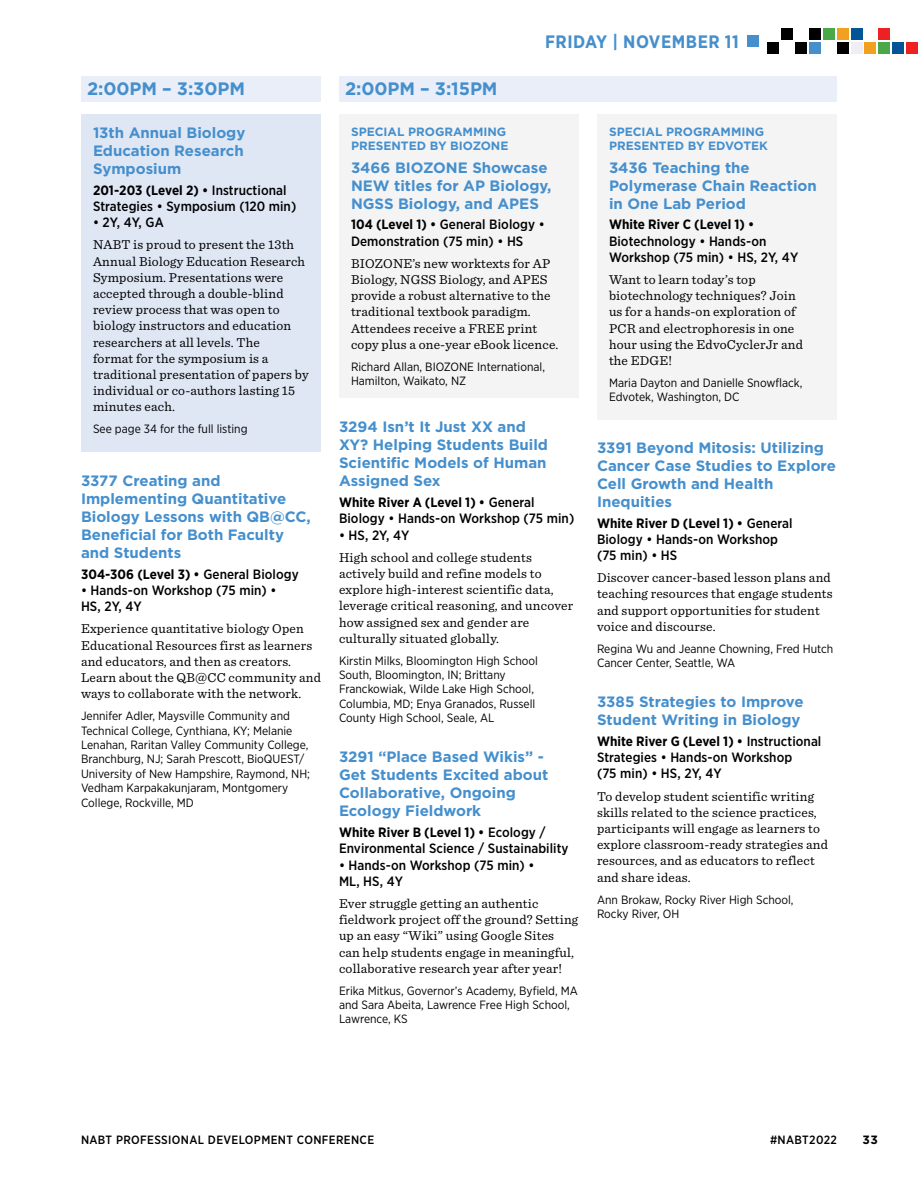
<style>
.page{position:relative;width:918px;height:1188px;background:#fff}
.page>*{position:absolute;margin:0;border:0;box-sizing:border-box;transform-origin:0 0}
.t1{font:700 18px "Gotham";letter-spacing:-.005em;color:#458fcd}
.t2{font:700 18px "Gotham Narrow";letter-spacing:.03em;color:#458fcd}
.t3{font:700 15px/18px "Gotham";color:#458fcd}
.t4{font:13.5px/16.2px "Sentinel";letter-spacing:.015em;color:#000}
.t5{font:500 13.5px/16.2px "Gotham Narrow";letter-spacing:.005em;color:#000}
.t6{font:700 13.5px "Gotham Narrow";letter-spacing:.005em;color:#000}
.t7{font:12px/14.4px "Gotham Narrow";color:#000}
.t8{font:700 12px/14.4px "Gotham";color:#458fcd}
.t9{font:500 12px "Gotham Narrow";letter-spacing:.03em;color:#000}
.t10{font:700 12px "Gotham";color:#000}
.s1{font-weight:700}
.s2{font-weight:500}
</style>
<div class="page">
<div style="left:907px;top:42px;width:11px;height:11px;background:#ed2124"></div>
<div style="left:795px;top:42px;width:12px;height:11px;background:#000"></div>
<div style="left:851px;top:29px;width:11px;height:11px;background:#035595"></div>
<div style="left:851px;top:42px;width:11px;height:11px;background:#eeeef4"></div>
<div style="left:879px;top:29px;width:11px;height:11px;background:#ed2124"></div>
<div style="left:879px;top:42px;width:11px;height:11px;background:#49a948"></div>
<div style="left:767px;top:42px;width:12px;height:11px;background:#000"></div>
<div style="left:823px;top:29px;width:11px;height:11px;background:#49a948"></div>
<div style="left:781px;top:29px;width:12px;height:11px;background:#000"></div>
<div style="left:893px;top:42px;width:11px;height:11px;background:#035595"></div>
<div style="left:837px;top:29px;width:11px;height:11px;background:#f1a01f"></div>
<div style="left:837px;top:42px;width:11px;height:11px;background:#000"></div>
<div style="left:865px;top:42px;width:11px;height:11px;background:#f1a01f"></div>
<div style="left:809px;top:29px;width:11px;height:11px;background:#000"></div>
<div style="left:809px;top:42px;width:11px;height:11px;background:#458fcd"></div>
<div style="left:747px;top:35px;width:12px;height:12px;background:#458fcd"></div>
<div style="left:81px;top:76px;width:240px;height:26px;background:#e9eef8"></div>
<div style="left:81px;top:114px;width:240px;height:338px;background:#dfe7f5"></div>
<div style="left:339px;top:76px;width:498px;height:26px;background:#e9eef8"></div>
<div style="left:339px;top:114px;width:240px;height:284px;background:#f4f4f5"></div>
<div style="left:597px;top:114px;width:240px;height:306px;background:#f4f4f5"></div>
<h1 class="t1" style="left:87px;top:77px;width:159px">2:00PM – 3:30PM</h1>
<p class="t3" style="left:93px;top:124px;width:154px;text-align:justify">13th Annual Biology Education Research Symposium</p>
<p class="t5" style="left:93px;top:182px;width:205px"><span class="s1">201-203 (Level 2) •</span> Instructional<br>Strategies • Symposium (120 min)</p>
<p class="t5" style="left:93px;top:214px;width:72px">• 2Y, 4Y, GA</p>
<p class="t4" style="left:93px;top:236px;width:217px">NABT is proud to present the 13th<br>Annual Biology Education Research<br>Symposium. Presentations were accepted through a double-blind review process that was open to biology instructors and education researchers at all levels. The<br>format for the symposium is a traditional presentation of papers by individual or co-authors lasting 15 minutes each.</p>
<p class="t7" style="left:93px;top:422px;width:156px">See page 34 for the full listing</p>
<p class="t3" style="left:81px;top:472px;width:231px">3377 Creating and<br>Implementing Quantitative<br>Biology Lessons with QB@CC,<br>Beneficial for Both Faculty and Students</p>
<p class="t6" style="left:81px;top:565px;width:219px">304-306 (Level 3) • <span class="s2">General Biology</span></p>
<p class="t5" style="left:81px;top:582px;width:197px">• Hands-on Workshop (75 min) •<br>HS, 2Y, 4Y</p>
<p class="t4" style="left:81px;top:620px;width:241px">Experience quantitative biology Open Educational Resources first as learners and educators, and then as creators.<br>Learn about the QB@CC community and ways to collaborate with the network.</p>
<p class="t7" style="left:81px;top:708px;width:231px">Jennifer Adler, Maysville Community and Technical College, Cynthiana, KY; Melanie Lenahan, Raritan Valley Community College, Branchburg, NJ; Sarah Prescott, BioQUEST/ University of New Hampshire, Raymond, NH; Vedham Karpakakunjaram, Montgomery College, Rockville, MD</p>
<h1 class="t2" style="left:545px;top:30px;width:195px">FRIDAY | NOVEMBER 11</h1>
<h1 class="t1" style="left:345px;top:77px;width:154px">2:00PM – 3:15PM</h1>
<p class="t8" style="left:351px;top:124px;width:159px">SPECIAL PROGRAMMING<br>PRESENTED BY BIOZONE</p>
<p class="t3" style="left:351px;top:158px;width:202px">3466 BIOZONE Showcase<br>NEW titles for AP Biology,<br>NGSS Biology, and APES</p>
<p class="t5" style="left:351px;top:216px;width:195px"><span class="s1">104 (Level 1) •</span> General Biology •<br>Demonstration (75 min) • HS</p>
<p class="t4" style="left:351px;top:254px;width:209px">BIOZONE’s new worktexts for AP<br>Biology, NGSS Biology, and APES provide a robust alternative to the traditional textbook paradigm.<br>Attendees receive a FREE print copy plus a one-year eBook licence.</p>
<p class="t7" style="left:351px;top:359px;width:196px">Richard Allan, BIOZONE International,<br>Hamilton, Waikato, NZ</p>
<p class="t3" style="left:339px;top:418px;width:211px">3294 Isn’t It Just XX and<br>XY? Helping Students Build<br>Scientific Models of Human<br>Assigned Sex</p>
<p class="t5" style="left:339px;top:494px;width:237px"><span class="s1">White River A (Level 1) •</span> General<br>Biology • Hands-on Workshop (75 min)</p>
<p class="t5" style="left:339px;top:526px;width:72px">• HS, 2Y, 4Y</p>
<p class="t4" style="left:339px;top:548px;width:236px">High school and college students actively build and refine models to explore high-interest scientific data, leverage critical reasoning, and uncover how assigned sex and gender are culturally situated globally.</p>
<p class="t7" style="left:339px;top:653px;width:200px">Kirstin Milks, Bloomington High School South, Bloomington, IN; Brittany Franckowiak, Wilde Lake High School, Columbia, MD; Enya Granados, Russell County High School, Seale, AL</p>
<p class="t3" style="left:339px;top:748px;width:211px">3291 “Place Based Wikis” -<br>Get Students Excited about<br>Collaborative, Ongoing<br>Ecology Fieldwork</p>
<p class="t5" style="left:339px;top:824px;width:231px"><span class="s1">White River B (Level 1) •</span> Ecology /<br>Environmental Science / Sustainability</p>
<p class="t5" style="left:339px;top:856px;width:197px">• Hands-on Workshop (75 min) •<br>ML, HS, 4Y</p>
<p class="t4" style="left:339px;top:894px;width:241px">Ever struggle getting an authentic fieldwork project off the ground? Setting up an easy “Wiki” using Google Sites can help students engage in meaningful, collaborative research year after year!</p>
<p class="t7" style="left:339px;top:983px;width:240px">Erika Mitkus, Governor’s Academy, Byfield, MA and Sara Abeita, Lawrence Free High School,<br>Lawrence, KS</p>
<p class="t8" style="left:609px;top:124px;width:160px">SPECIAL PROGRAMMING<br>PRESENTED BY EDVOTEK</p>
<p class="t3" style="left:609px;top:158px;width:209px">3436 Teaching the<br>Polymerase Chain Reaction in One Lab Period</p>
<p class="t6" style="left:609px;top:216px;width:147px">White River C (Level 1) •</p>
<p class="t5" style="left:609px;top:233px;width:191px">Biotechnology • Hands-on<br>Workshop (75 min) • HS, 2Y, 4Y</p>
<p class="t4" style="left:609px;top:271px;width:196px">Want to learn today’s top biotechnology techniques? Join us for a hands-on exploration of<br>PCR and electrophoresis in one hour using the EdvoCyclerJr and the EDGE!</p>
<p class="t7" style="left:609px;top:375px;width:195px">Maria Dayton and Danielle Snowflack,<br>Edvotek, Washington, DC</p>
<p class="t3" style="left:597px;top:439px;width:240px">3391 Beyond Mitosis: Utilizing<br>Cancer Case Studies to Explore<br>Cell Growth and Health<br>Inequities</p>
<p class="t5" style="left:597px;top:515px;width:197px"><span class="s1">White River D (Level 1) •</span> General<br>Biology • Hands-on Workshop (75 min) • HS</p>
<p class="t4" style="left:597px;top:569px;width:237px">Discover cancer-based lesson plans and teaching resources that engage students and support opportunities for student voice and discourse.</p>
<p class="t7" style="left:597px;top:641px;width:238px">Regina Wu and Jeanne Chowning, Fred Hutch<br>Cancer Center, Seattle, WA</p>
<p class="t3" style="left:597px;top:693px;width:208px">3385 Strategies to Improve<br>Student Writing in Biology</p>
<p class="t5" style="left:597px;top:733px;width:226px"><span class="s1">White River G (Level 1) •</span> Instructional<br>Strategies • Hands-on Workshop<br>(75 min) • HS, 2Y, 4Y</p>
<p class="t4" style="left:597px;top:787px;width:232px">To develop student scientific writing skills related to the science practices, participants will engage as learners to explore classroom-ready strategies and resources, and as educators to reflect and share ideas.</p>
<p class="t7" style="left:597px;top:892px;width:198px">Ann Brokaw, Rocky River High School,<br>Rocky River, OH</p>
<p class="t9" style="left:81px;top:1132px;width:295px">NABT PROFESSIONAL DEVELOPMENT CONFERENCE</p>
<p class="t9" style="left:770px;top:1132px;width:68px">#NABT2022</p>
<p class="t10" style="left:863px;top:1131px;width:17px">33</p>
</div>
